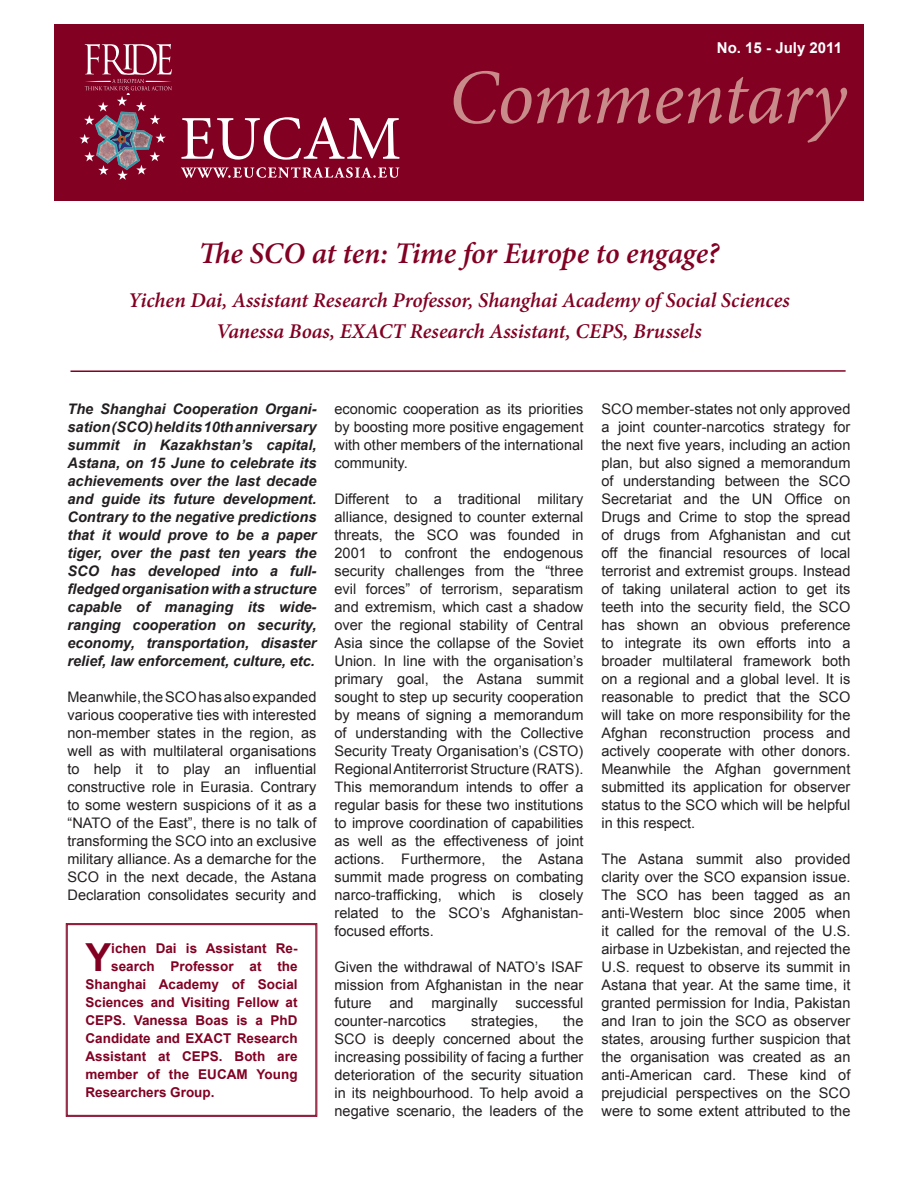
<style>
.page{position:relative;width:918px;height:1188px;background:#fff}
.page>*{position:absolute;margin:0;border:0;box-sizing:border-box;transform-origin:0 0}
.t1{font:italic 78px "Minion Pro";letter-spacing:-.015em;color:#c98b8a}
.t2{font:700 38.7px "Arial";color:#820123}
.t3{font:italic 600 30px "Minion Pro";letter-spacing:-.01em;color:#820123}
.t4{font:italic 600 21px "Minion Pro";letter-spacing:-.005em;color:#820123}
.t5{font:700 15px "Arial";color:#fff}
.t6{font:14.55px/18px "Arial";color:#231f20;text-align:justify}
.t7{font:italic 700 14.55px/18px "Arial";color:#231f20;text-align:justify}
.t8{font:700 13.5px "Arial";color:#820123}
</style>
<div class="page">
<div style="left:54px;top:24px;width:810px;height:177px;background:#820123"></div>
<svg style="left:80px;top:134px;width:10px;height:10px"></svg>
<svg style="left:117px;top:172px;width:11px;height:8px"></svg>
<svg style="left:84px;top:152px;width:23px;height:23px"></svg>
<svg style="left:138px;top:152px;width:22px;height:23px"></svg>
<svg style="left:155px;top:133px;width:11px;height:10px"></svg>
<svg style="left:84px;top:44px;width:88px;height:81px"></svg>
<svg style="left:181px;top:117px;width:218px;height:43px"></svg>
<img style="left:94px;top:110px;width:61px;height:62px">
<svg style="left:181px;top:167px;width:218px;height:11px"></svg>
<hr style="left:71px;top:370px;width:775px;height:2px;background:#820123">
<svg style="left:66px;top:923px;width:251px;height:194px"></svg>
<div style="left:67px;top:924px;width:249px;height:192px;border:1px solid #820123"></div>
<p class="t5" style="left:717px;top:38px;width:127px">No. 15 - July 2011</p>
<p class="t1" style="left:449px;top:45px;width:400px">Commentary</p>
<p class="t3" style="left:199px;top:233px;width:522px">The SCO at ten: Time for Europe to engage?</p>
<p class="t4" style="left:128px;top:285px;width:663px">Yichen Dai, Assistant Research Professor, Shanghai Academy of Social Sciences</p>
<p class="t4" style="left:216px;top:317px;width:487px">Vanessa Boas, EXACT Research Assistant, CEPS, Brussels</p>
<p class="t7" style="left:68px;top:400px;width:251px">The Shanghai Cooperation Organi&shy;sation (SCO) held its 10th anniversary summit in Kazakhstan’s capital, Astana, on 15 June to celebrate its achievements over the last decade and guide its future development.<br>Contrary to the negative predictions that it would prove to be a paper tiger, over the past ten years the SCO has developed into a full&shy;fledged organisation with a structure capable of managing its wide&shy;ranging cooperation on security, economy, transportation, disaster relief, law enforcement, culture, etc.</p>
<p class="t6" style="left:68px;top:688px;width:250px">Meanwhile, the SCO has also expanded various cooperative ties with interested non-member states in the region, as well as with multilateral organisations to help it to play an influential constructive role in Eurasia. Contrary to some western suspicions of it as a “NATO of the East”, there is no talk of transforming the SCO into an exclusive military alliance. As a demarche for the SCO in the next decade, the Astana Declaration consolidates security and</p>
<p class="t2" style="left:86px;top:932px;width:27px">Y</p>
<p class="t8" style="left:111px;top:939px;width:188px">ichen Dai is Assistant Re-</p>
<p class="t8" style="left:111px;top:957px;width:188px">search Professor at the</p>
<p class="t8" style="left:86px;top:975px;width:214px">Shanghai Academy of Social</p>
<p class="t8" style="left:86px;top:993px;width:214px">Sciences and Visiting Fellow at</p>
<p class="t8" style="left:86px;top:1011px;width:214px">CEPS. Vanessa Boas is a PhD</p>
<p class="t8" style="left:86px;top:1029px;width:214px">Candidate and EXACT Research</p>
<p class="t8" style="left:86px;top:1047px;width:214px">Assistant at CEPS. Both are</p>
<p class="t8" style="left:86px;top:1065px;width:214px">member of the EUCAM Young</p>
<p class="t8" style="left:86px;top:1083px;width:131px">Researchers Group.</p>
<p class="t6" style="left:334px;top:400px;width:250px">economic cooperation as its priorities by boosting more positive engagement with other members of the international community.</p>
<p class="t6" style="left:334px;top:490px;width:250px">Different to a traditional military alliance, designed to counter external threats, the SCO was founded in 2001 to confront the endogenous security challenges from the “three evil forces” of terrorism, separatism and extremism, which cast a shadow over the regional stability of Central Asia since the collapse of the Soviet Union. In line with the organisation’s primary goal, the Astana summit sought to step up security cooperation by means of signing a memorandum of understanding with the Collective Security Treaty Organisation’s (CSTO)<br>Regional Antiterrorist Structure (RATS).<br>This memorandum intends to offer a regular basis for these two institutions to improve coordination of capabilities as well as the effectiveness of joint actions. Furthermore, the Astana summit made progress on combating narco-trafficking, which is closely related to the SCO’s Afghanistan&shy;focused efforts.</p>
<p class="t6" style="left:334px;top:958px;width:250px">Given the withdrawal of NATO’s ISAF mission from Afghanistan in the near future and marginally successful counter-narcotics</p>
<p class="t6" style="left:334px;top:1012px;width:250px;text-indent:229px">the SCO is deeply concerned about the increasing possibility of facing a further deterioration of the security situation in its neighbourhood. To help avoid a negative scenario, the leaders of the</p>
<p class="t6" style="left:471px;top:1012px;width:69px">strategies,</p>
<p class="t6" style="left:602px;top:400px;width:251px">SCO member-states not only approved a joint counter-narcotics strategy for the next five years, including an action plan, but also signed a memorandum of understanding between the SCO Secretariat and the UN Office on Drugs and Crime to stop the spread of drugs from Afghanistan and cut off the financial resources of local terrorist and extremist groups. Instead of taking unilateral action to get its teeth into the security field, the SCO has shown an obvious preference to integrate its own efforts into a broader multilateral framework both on a regional and a global level. It is reasonable to predict that the SCO will take on more responsibility for the Afghan reconstruction process and actively cooperate with other donors.<br>Meanwhile the Afghan government submitted its application for observer status to the SCO which will be helpful in this respect.</p>
<p class="t6" style="left:602px;top:850px;width:250px">The Astana summit also provided clarity over the SCO expansion issue.<br>The SCO has been tagged as an anti-Western bloc since 2005 when it called for the removal of the U.S. airbase in Uzbekistan, and rejected the U.S. request to observe its summit in Astana that year. At the same time, it granted permission for India, Pakistan and Iran to join the SCO as observer states, arousing further suspicion that the organisation was created as an anti-American card. These kind of prejudicial perspectives on the SCO were to some extent attributed to the</p>
</div>
